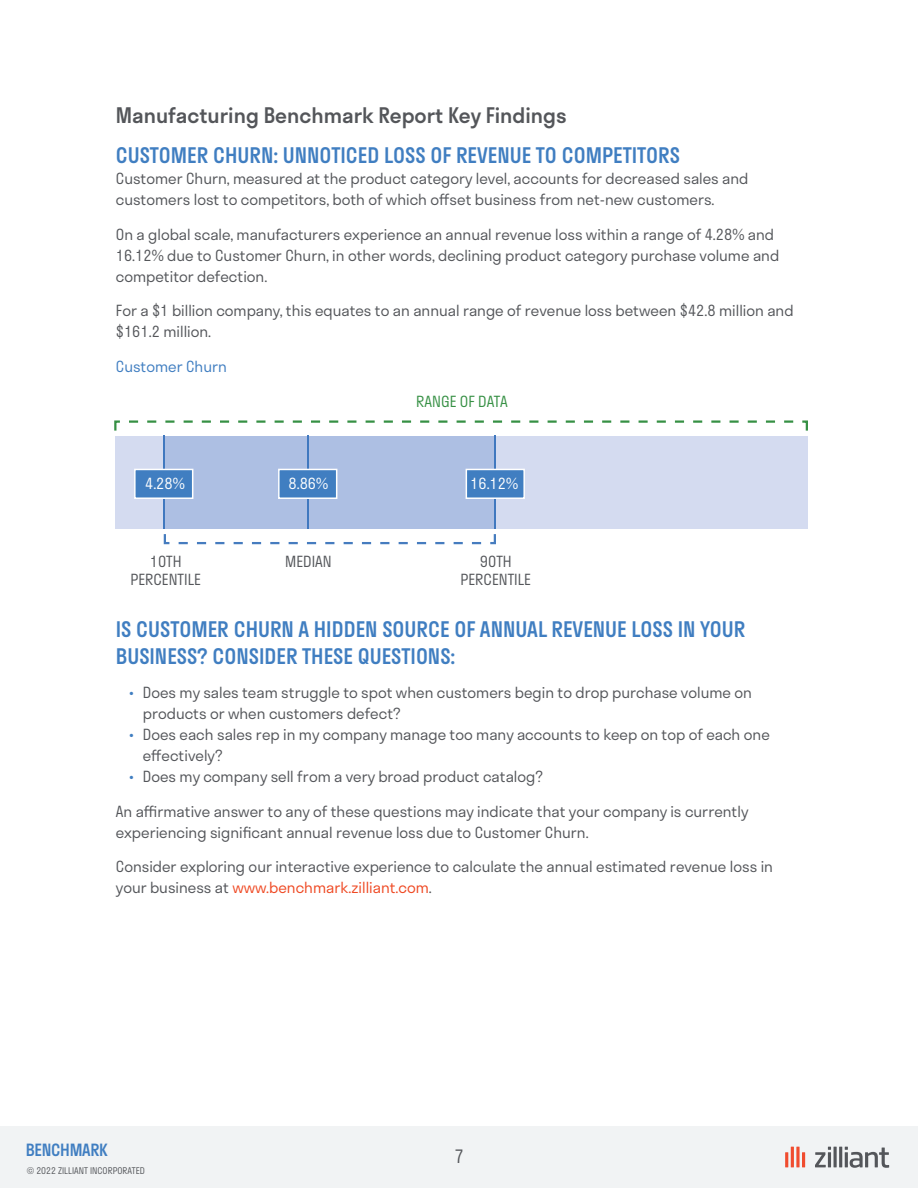
<style>
.page{position:relative;width:918px;height:1188px;background:#fff}
.page>*{position:absolute;margin:0;border:0;box-sizing:border-box;transform-origin:0 0}
.t1{font:500 21px/27px "Stratos";color:#407ec1}
.t2{font:500 21px "Stratos";color:#54565a}
.t3{font:300 18px "Stratos";color:#54565a}
.t4{font:500 16.5px "Stratos";letter-spacing:-.02em;color:#407ec1}
.t5{font:300 15px/21px "Stratos";color:#54565a}
.t6{font:300 15px "Stratos";color:#fff}
.t7{font:300 15px "Stratos";color:#407ec1}
.t8{font:300 15px "Stratos";color:#369044}
.t9{font:300 9px "Stratos";color:#54565a}
.s1{color:#407ec1}
.s2{color:#ef4923}
</style>
<div class="page">
<div style="left:115px;top:436px;width:693px;height:93px;background:#d4dbf0"></div>
<div style="left:165px;top:436px;width:329px;height:93px;background:#adbfe3"></div>
<hr style="left:164px;top:436px;width:1px;height:93px;background:#4078bf">
<hr style="left:307px;top:436px;width:2px;height:93px;background:#4078bf">
<hr style="left:494px;top:436px;width:1px;height:93px;background:#4078bf">
<svg style="left:114px;top:420px;width:694px;height:11px"></svg>
<svg style="left:163px;top:534px;width:333px;height:11px"></svg>
<div style="left:134px;top:469px;width:59px;height:30px;background:#407ec1;border:2px solid #fff"></div>
<div style="left:278px;top:469px;width:59px;height:30px;background:#407ec1;border:2px solid #fff"></div>
<div style="left:466px;top:469px;width:59px;height:30px;background:#407ec1;border:2px solid #fff"></div>
<div style="left:0;top:1126px;width:918px;height:62px;background:#f1f3f4"></div>
<hr style="left:834px;top:1147px;width:3px;height:20px;background:#54565a">
<hr style="left:839px;top:1147px;width:3px;height:20px;background:#54565a">
<hr style="left:791px;top:1147px;width:3px;height:20px;background:#f04c2f">
<svg style="left:796px;top:1147px;width:4px;height:20px"></svg>
<hr style="left:802px;top:1152px;width:3px;height:15px;background:#f04c2f">
<hr style="left:785px;top:1152px;width:3px;height:15px;background:#f04c2f">
<svg style="left:845px;top:1147px;width:44px;height:21px"></svg>
<svg style="left:815px;top:1147px;width:16px;height:20px"></svg>
<h1 class="t2" style="left:116px;top:98px;width:452px">Manufacturing Benchmark Report Key Findings</h1>
<h1 class="t1" style="left:116px;top:141px;width:566px">CUSTOMER CHURN: UNNOTICED LOSS OF REVENUE TO COMPETITORS</h1>
<p class="t5" style="left:116px;top:168px;width:634px">Customer Churn, measured at the product category level, accounts for decreased sales and customers lost to competitors, both of which offset business from net-new customers.</p>
<p class="t5" style="left:116px;top:223px;width:665px">On a global scale, manufacturers experience an annual revenue loss within a range of 4.28% and<br>16.12% due to Customer Churn, in other words, declining product category purchase volume and competitor defection.</p>
<p class="t5" style="left:116px;top:300px;width:679px">For a $1 billion company, this equates to an annual range of revenue loss between $42.8 million and $161.2 million.</p>
<p class="t7" style="left:116px;top:354px;width:113px">Customer Churn</p>
<p class="t8" style="left:416px;top:389px;width:93px">RANGE OF DATA</p>
<p class="t6" style="left:145px;top:472px;width:41px">4.28%</p>
<p class="t6" style="left:289px;top:472px;width:41px">8.86%</p>
<p class="t6" style="left:470px;top:472px;width:50px">16.12%</p>
<p class="t5" style="left:130px;top:552px;width:72px;line-height:18px;text-align:center">10TH<br>PERCENTILE</p>
<p class="t5" style="left:285px;top:550px;width:48px">MEDIAN</p>
<p class="t5" style="left:460px;top:552px;width:72px;line-height:18px;text-align:center">90TH<br>PERCENTILE</p>
<h1 class="t1" style="left:116px;top:615px;width:631px">IS CUSTOMER CHURN A HIDDEN SOURCE OF ANNUAL REVENUE LOSS IN YOUR<br>BUSINESS? CONSIDER THESE QUESTIONS:</h1>
<p class="t5" style="left:143px;top:682px;width:611px;text-indent:-14px"><span class="s1">•</span> Does my sales team struggle to spot when customers begin to drop purchase volume on products or when customers defect?</p>
<p class="t5" style="left:143px;top:724px;width:629px;text-indent:-13px"><span class="s1">•</span> Does each sales rep in my company manage too many accounts to keep on top of each one effectively?</p>
<p class="t5" style="left:129px;top:766px;width:415px"><span class="s1">•</span> Does my company sell from a very broad product catalog?</p>
<p class="t5" style="left:116px;top:800px;width:634px">An affirmative answer to any of these questions may indicate that your company is currently experiencing significant annual revenue loss due to Customer Churn.</p>
<p class="t5" style="left:116px;top:856px;width:659px">Consider exploring our interactive experience to calculate the annual estimated revenue loss in your business at <span class="s2">www.benchmark.zilliant.com</span>.</p>
<p class="t4" style="left:26px;top:1137px;width:83px">BENCHMARK</p>
<p class="t3" style="left:454px;top:1142px;width:11px">7</p>
<p class="t9" style="left:27px;top:1163px;width:120px">© 2022 ZILLIANT INCORPORATED</p>
</div>
